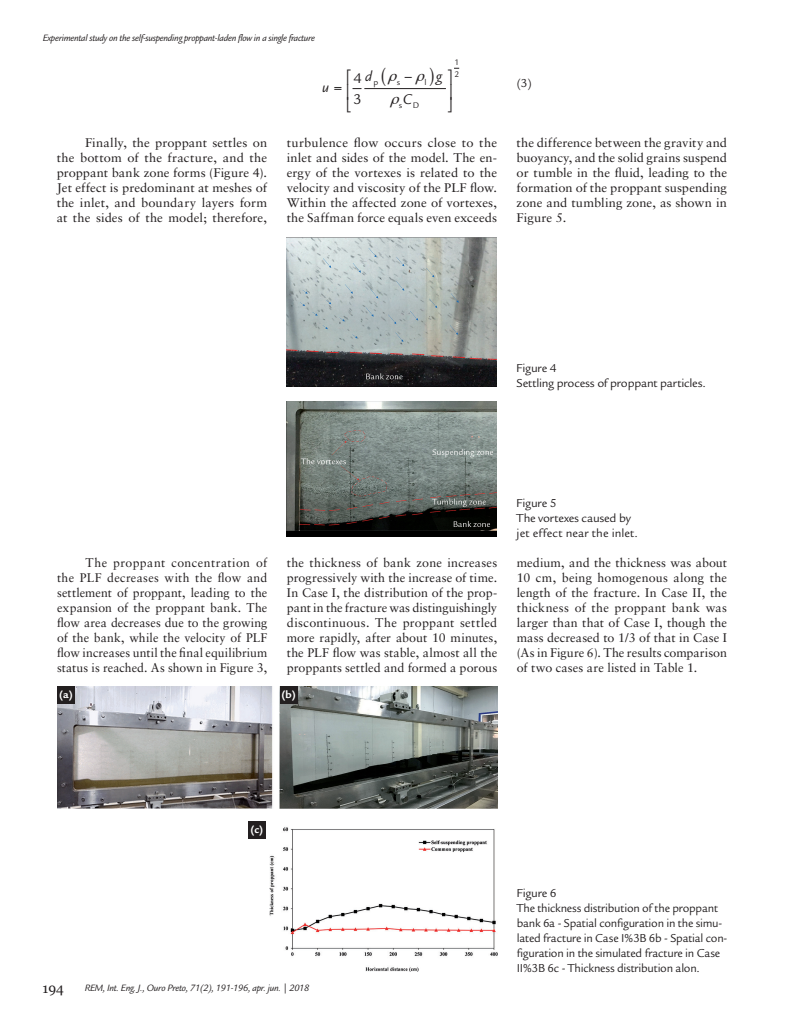
<style>
.page{position:relative;width:798px;height:1028px;background:#fff}
.page>*{position:absolute;margin:0;border:0;box-sizing:border-box;transform-origin:0 0}
.t1{font:italic 15.25px "Legacy Sans";color:#231f20}
.t2{font:15.25px/21.6px "Legacy Sans";color:#231f20}
.t3{font:13.75px "Georgia";color:#231f20}
.Texto_-_EN{font:12.5px/15px "Sabon LT Std";letter-spacing:.005em;color:#231f20;text-align:justify}
.Legenda{font:12.5px/15px "Legacy Sans";letter-spacing:-.015em;color:#231f20;scale:.96 1}
.Legenda-2{font:12.5px "Legacy Sans";letter-spacing:-.015em;color:#231f20}
.Legenda-3{font:12.5px "Legacy Sans";letter-spacing:.01em;color:#231f20}
.legenda_PT{font:700 11.25px "Legacy Sans";color:#fff}
.t4{font:italic 10px "Legacy Sans";letter-spacing:-.025em;color:#231f20}
.t5{font:8.88px/12.4px "Legacy Sans";color:#231f20}
</style>
<div class="page">
<hr style="left:364px;top:88px;width:82px;height:1px;background:#231f20">
<img style="left:57px;top:686px;width:440px;height:285px">
<div style="left:57px;top:686px;width:18px;height:18px;background:#231f20"></div>
<div style="left:280px;top:686px;width:17px;height:18px;background:#231f20"></div>
<div style="left:248px;top:821px;width:17px;height:18px;background:#231f20"></div>
<img style="left:286px;top:401px;width:210px;height:135px">
<img style="left:287px;top:237px;width:209px;height:150px">
<svg style="left:352px;top:88px;width:9px;height:2px"></svg>
<p class="t4" style="left:43px;top:32px;width:274px">Experimental study on the self-suspending proppant-laden flow in a single fracture</p>
<p class="t1" style="left:322px;top:79px;width:9px">u</p>
<p class="t5" style="left:454px;top:56px;width:6px">1<br>2</p>
<p class="t2" style="left:353px;top:67px;width:10px">4<br>3</p>
<p class="t1" style="left:365px;top:68px;width:9px">d</p>
<p class="t1" style="left:436px;top:68px;width:18px">g ⎤</p>
<p class="t5" style="left:373px;top:76px;width:6px">p</p>
<p class="t5" style="left:397px;top:76px;width:5px">s</p>
<p class="t5" style="left:424px;top:76px;width:4px">l</p>
<p class="t5" style="left:398px;top:99px;width:22px">s D</p>
<p class="t1" style="left:402px;top:91px;width:11px">C</p>
<p class="Legenda-2" style="left:516px;top:76px;width:17px">(3)</p>
<p class="Texto_-_EN" style="left:57px;top:135px;width:212px;text-indent:28px">Finally, the proppant settles on the bottom of the fracture, and the proppant bank zone forms (Figure 4).<br>Jet effect is predominant at meshes of the inlet, and boundary layers form at the sides of the model; therefore,</p>
<p class="Texto_-_EN" style="left:286px;top:135px;width:212px">turbulence flow occurs close to the inlet and sides of the model. The en&shy;ergy of the vortexes is related to the velocity and viscosity of the PLF flow.<br>Within the affected zone of vortexes, the Saffman force equals even exceeds</p>
<p class="Texto_-_EN" style="left:516px;top:135px;width:212px">the difference between the gravity and buoyancy, and the solid grains suspend or tumble in the fluid, leading to the formation of the proppant suspending zone and tumbling zone, as shown in Figure 5.</p>
<p class="Legenda-2" style="left:516px;top:361px;width:41px">Figure 4</p>
<p class="Legenda-2" style="left:516px;top:376px;width:191px">Settling process of proppant particles.</p>
<p class="Legenda-2" style="left:516px;top:496px;width:41px">Figure 5</p>
<p class="Legenda-2" style="left:516px;top:511px;width:116px">The vortexes caused by</p>
<p class="Legenda-3" style="left:516px;top:526px;width:123px">jet effect near the inlet.</p>
<p class="Texto_-_EN" style="left:57px;top:555px;width:212px;text-indent:28px">The proppant concentration of the PLF decreases with the flow and settlement of proppant, leading to the expansion of the proppant bank. The flow area decreases due to the growing of the bank, while the velocity of PLF flow increases until the final equilibrium status is reached. As shown in Figure 3,</p>
<p class="Texto_-_EN" style="left:287px;top:555px;width:212px">the thickness of bank zone increases progressively with the increase of time.<br>In Case I, the distribution of the prop&shy;pant in the fracture was distinguishingly discontinuous. The proppant settled more rapidly, after about 10 minutes, the PLF flow was stable, almost all the proppants settled and formed a porous</p>
<p class="Texto_-_EN" style="left:516px;top:555px;width:212px">medium, and the thickness was about 10 cm, being homogenous along the length of the fracture. In Case II, the thickness of the proppant bank was larger than that of Case I, though the mass decreased to 1/3 of that in Case I (As in Figure 6). The results comparison of two cases are listed in Table 1.</p>
<p class="legenda_PT" style="left:59px;top:688px;width:15px">(a)</p>
<p class="legenda_PT" style="left:281px;top:688px;width:16px">(b)</p>
<p class="legenda_PT" style="left:250px;top:823px;width:14px">(c)</p>
<p class="t3" style="left:43px;top:979px;width:23px">194</p>
<p class="t4" style="left:85px;top:982px;width:226px">REM, Int. Eng. J., Ouro Preto, 71(2), 191-196, apr. jun. | 2018</p>
<p class="Legenda-2" style="left:516px;top:886px;width:41px">Figure 6</p>
<p class="Legenda" style="left:516px;top:900px;width:221px">The thickness distribution of the proppant bank 6a - Spatial configuration in the simu&shy;lated fracture in Case I%3B 6b - Spatial con&shy;figuration in the simulated fracture in Case II%3B 6c - Thickness distribution alon.</p>
</div>
